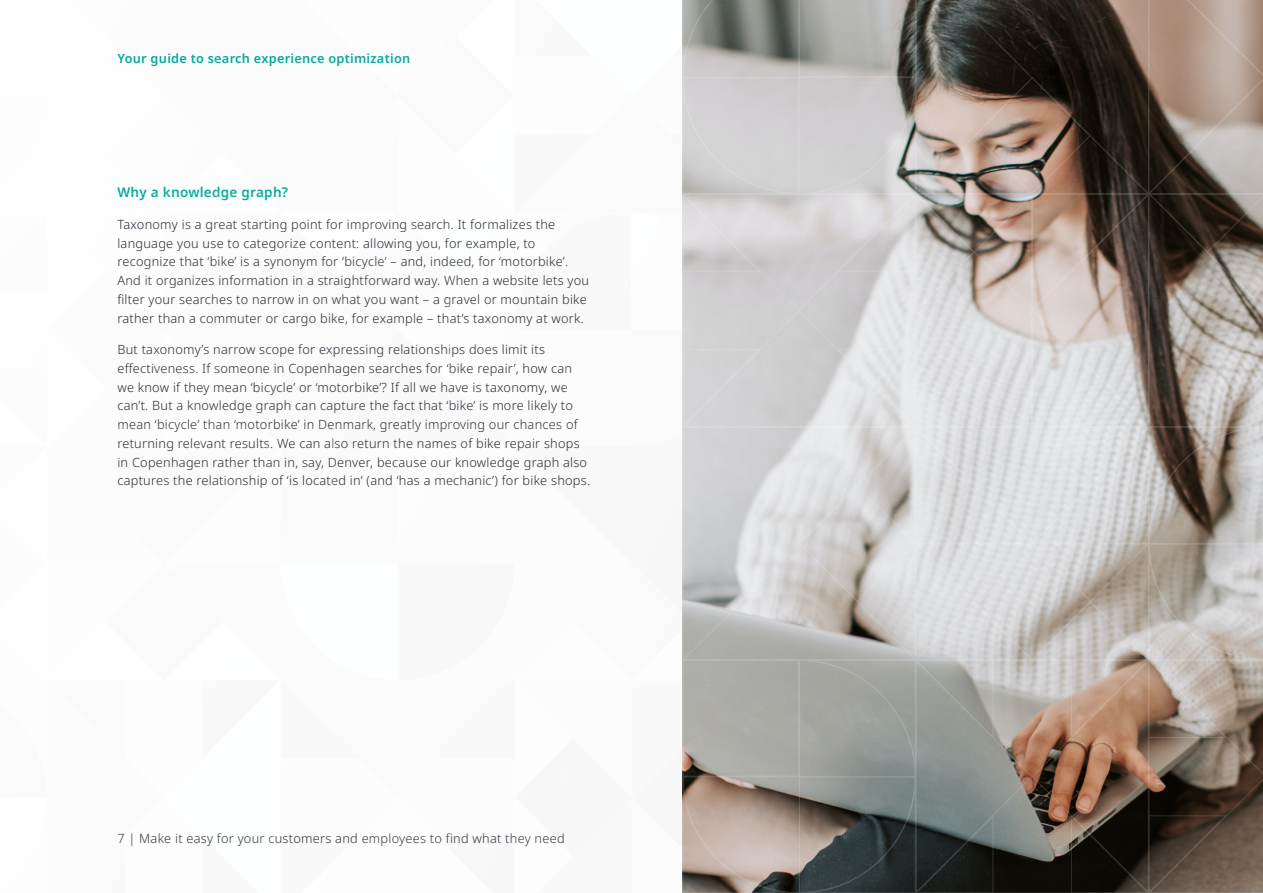
<style>
.page{position:relative;width:1263px;height:893px;background:#fff}
.page>*{position:absolute;margin:0;border:0;box-sizing:border-box;transform-origin:0 0}
.t1{font:600 13.5px "Noto Sans";letter-spacing:.02em;color:#00a89f}
.t2{font:300 12.75px/18.8px "Noto Sans";letter-spacing:.02em;color:#292b36}
.t3{font:600 12.75px "Noto Sans";letter-spacing:.02em;color:#00a89f}
</style>
<div class="page">
<svg style="left:682px;top:0;width:581px;height:893px;background:#a6a09b"></svg>
<p class="t3" style="left:117px;top:49px;width:294px">Your guide to search experience optimization</p>
<p class="t1" style="left:117px;top:183px;width:172px">Why a knowledge graph?</p>
<p class="t2" style="left:117px;top:215px;width:473px">Taxonomy is a great starting point for improving search. It formalizes the language you use to categorize content: allowing you, for example, to recognize that ‘bike’ is a synonym for ‘bicycle’ – and, indeed, for ‘motorbike’.<br>And it organizes information in a straightforward way. When a website lets you filter your searches to narrow in on what you want – a gravel or mountain bike rather than a commuter or cargo bike, for example – that’s taxonomy at work.</p>
<p class="t2" style="left:117px;top:340px;width:474px">But taxonomy’s narrow scope for expressing relationships does limit its effectiveness. If someone in Copenhagen searches for ‘bike repair’, how can we know if they mean ‘bicycle’ or ‘motorbike’? If all we have is taxonomy, we can’t. But a knowledge graph can capture the fact that ‘bike’ is more likely to mean ‘bicycle’ than ‘motorbike’ in Denmark, greatly improving our chances of returning relevant results. We can also return the names of bike repair shops in Copenhagen rather than in, say, Denver, because our knowledge graph also captures the relationship of ‘is located in’ (and ‘has a mechanic’) for bike shops.</p>
<p class="t2" style="left:117px;top:829px;width:449px">7 | Make it easy for your customers and employees to find what they need</p>
</div>
